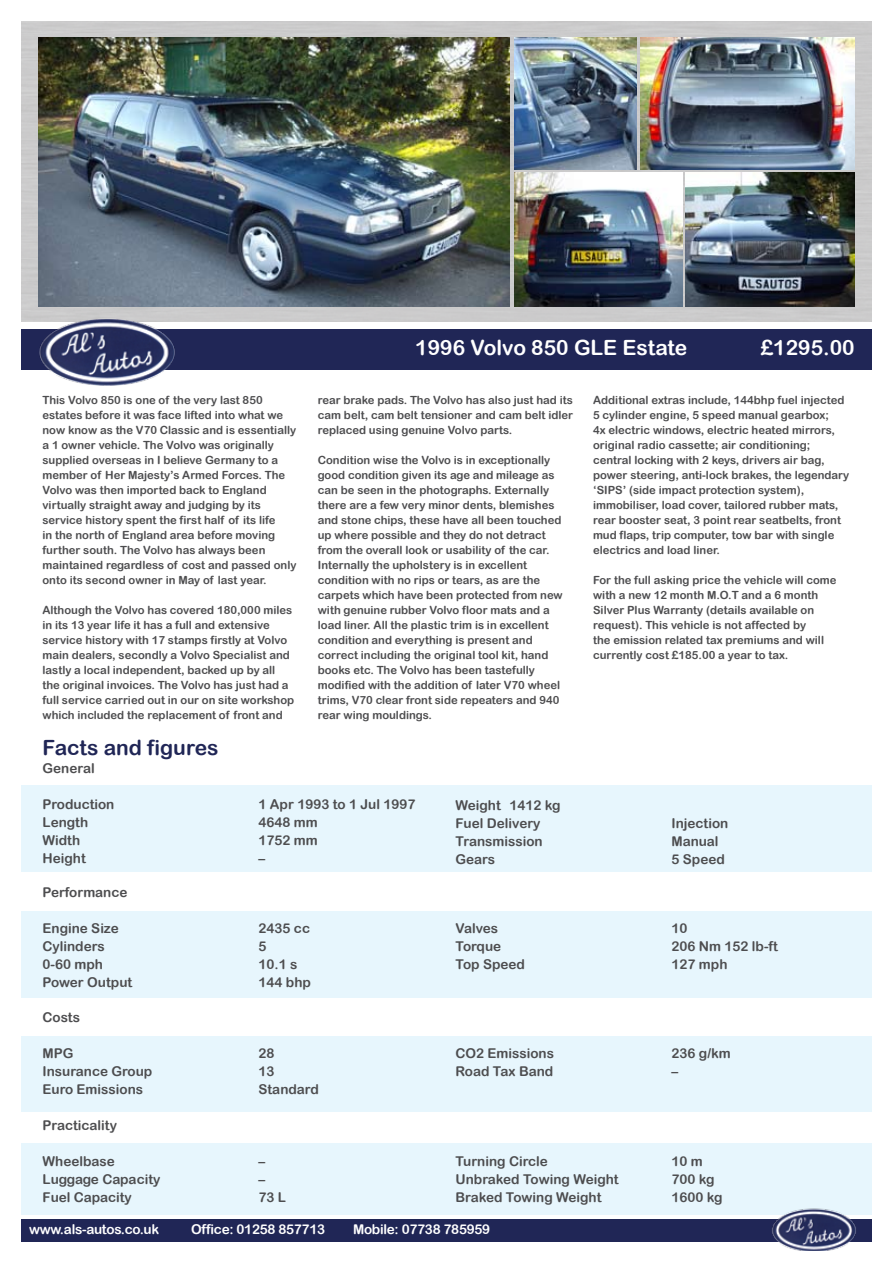
<style>
.page{position:relative;width:893px;height:1263px;background:#fff}
.page>*{position:absolute;margin:0;border:0;box-sizing:border-box;transform-origin:0 0}
.t1{font:21px "Arial Rounded MT Bold";color:#fff}
.t2{font:21px "Arial Rounded MT Bold";color:#202656}
.t3{font:13.5px/18px "Arial Rounded MT Bold";color:#4d4d4f}
.t4{font:13.5px "Arial Rounded MT Bold";letter-spacing:-.02em;color:#fff}
.t5{font:11.25px/15px "Arial Rounded MT Bold";color:#4d4d4f}
</style>
<div class="page">
<div style="left:21px;top:21px;width:851px;height:300px;background:#cbcbcb"></div>
<div style="left:21px;top:911px;width:851px;height:87px;background:#e7f6fd"></div>
<div style="left:21px;top:1036px;width:851px;height:76px;background:#e7f6fd"></div>
<div style="left:21px;top:1143px;width:851px;height:72px;background:#e7f6fd"></div>
<div style="left:21px;top:785px;width:851px;height:87px;background:#e7f6fd"></div>
<div style="left:21px;top:329px;width:851px;height:41px;background:#202656"></div>
<div style="left:21px;top:1219px;width:851px;height:22px;background:#202656"></div>
<img style="left:38px;top:38px;width:471px;height:269px">
<img style="left:640px;top:38px;width:214px;height:131px">
<img style="left:515px;top:173px;width:167px;height:134px">
<img style="left:515px;top:38px;width:122px;height:131px">
<img style="left:685px;top:173px;width:169px;height:134px">
<img style="left:29px;top:305px;width:155px;height:80px">
<img style="left:765px;top:1208px;width:97px;height:43px">
<p class="t5" style="left:43px;top:392px;width:256px">This Volvo 850 is one of the very last 850 estates before it was face lifted into what we now know as the V70 Classic and is essentially a 1 owner vehicle. The Volvo was originally supplied overseas in I believe Germany to a member of Her Majesty’s Armed Forces. The Volvo was then imported back to England virtually straight away and judging by its service history spent the first half of its life<br>in the north of England area before moving further south. The Volvo has always been maintained regardless of cost and passed only onto its second owner in May of last year.</p>
<p class="t5" style="left:43px;top:602px;width:253px">Although the Volvo has covered 180,000 miles in its 13 year life it has a full and extensive service history with 17 stamps firstly at Volvo main dealers, secondly a Volvo Specialist and lastly a local independent, backed up by all the original invoices. The Volvo has just had a full service carried out in our on site workshop which included the replacement of front and</p>
<h1 class="t1" style="left:415px;top:335px;width:273px">1996 Volvo 850 GLE Estate</h1>
<h1 class="t1" style="left:761px;top:335px;width:95px">£1295.00</h1>
<p class="t5" style="left:318px;top:392px;width:257px;text-align:justify">rear brake pads. The Volvo has also just had its cam belt, cam belt tensioner and cam belt idler replaced using genuine Volvo parts.</p>
<p class="t5" style="left:318px;top:452px;width:246px">Condition wise the Volvo is in exceptionally good condition given its age and mileage as can be seen in the photographs. Externally there are a few very minor dents, blemishes and stone chips, these have all been touched up where possible and they do not detract from the overall look or usability of the car.<br>Internally the upholstery is in excellent condition with no rips or tears, as are the carpets which have been protected from new with genuine rubber Volvo floor mats and a load liner. All the plastic trim is in excellent condition and everything is present and correct including the original tool kit, hand books etc. The Volvo has been tastefully modified with the addition of later V70 wheel trims, V70 clear front side repeaters and 940 rear wing mouldings.</p>
<p class="t5" style="left:593px;top:392px;width:258px">Additional extras include, 144bhp fuel injected 5 cylinder engine, 5 speed manual gearbox;<br>4x electric windows, electric heated mirrors, original radio cassette; air conditioning; central locking with 2 keys, drivers air bag, power steering, anti-lock brakes, the legendary ‘SIPS’ (side impact protection system), immobiliser, load cover, tailored rubber mats, rear booster seat, 3 point rear seatbelts, front mud flaps, trip computer, tow bar with single electrics and load liner.</p>
<p class="t5" style="left:593px;top:572px;width:245px">For the full asking price the vehicle will come with a new 12 month M.O.T and a 6 month Silver Plus Warranty (details available on request). This vehicle is not affected by<br>the emission related tax premiums and will currently cost £185.00 a year to tax.</p>
<h1 class="t2" style="left:43px;top:735px;width:178px">Facts and figures</h1>
<p class="t3" style="left:43px;top:759px;width:54px">General</p>
<p class="t3" style="left:43px;top:795px;width:73px">Production</p>
<p class="t3" style="left:259px;top:795px;width:158px">1 Apr 1993 to 1 Jul 1997</p>
<p class="t3" style="left:43px;top:813px;width:47px">Length</p>
<p class="t3" style="left:259px;top:813px;width:61px">4648 mm</p>
<p class="t3" style="left:43px;top:831px;width:39px">Width</p>
<p class="t3" style="left:259px;top:831px;width:61px">1752 mm</p>
<p class="t3" style="left:43px;top:849px;width:45px">Height</p>
<p class="t3" style="left:259px;top:849px;width:8px">–</p>
<p class="t3" style="left:43px;top:883px;width:86px">Performance</p>
<p class="t3" style="left:43px;top:919px;width:78px">Engine Size</p>
<p class="t3" style="left:259px;top:919px;width:53px">2435 cc</p>
<p class="t3" style="left:43px;top:937px;width:64px">Cylinders</p>
<p class="t3" style="left:259px;top:937px;width:10px">5</p>
<p class="t3" style="left:43px;top:955px;width:62px">0-60 mph</p>
<p class="t3" style="left:259px;top:955px;width:40px">10.1 s</p>
<p class="t3" style="left:43px;top:973px;width:91px">Power Output</p>
<p class="t3" style="left:259px;top:973px;width:54px">144 bhp</p>
<p class="t3" style="left:43px;top:1008px;width:39px">Costs</p>
<p class="t3" style="left:43px;top:1044px;width:32px">MPG</p>
<p class="t3" style="left:259px;top:1044px;width:18px">28</p>
<p class="t3" style="left:43px;top:1062px;width:111px">Insurance Group</p>
<p class="t3" style="left:259px;top:1062px;width:18px">13</p>
<p class="t3" style="left:43px;top:1080px;width:102px">Euro Emissions</p>
<p class="t3" style="left:259px;top:1080px;width:62px">Standard</p>
<p class="t3" style="left:43px;top:1116px;width:76px">Practicality</p>
<p class="t3" style="left:43px;top:1152px;width:74px">Wheelbase</p>
<p class="t3" style="left:259px;top:1152px;width:8px">–</p>
<p class="t3" style="left:43px;top:1170px;width:119px">Luggage Capacity</p>
<p class="t3" style="left:259px;top:1170px;width:8px">–</p>
<p class="t3" style="left:43px;top:1188px;width:91px">Fuel Capacity</p>
<p class="t3" style="left:259px;top:1188px;width:29px">73 L</p>
<p class="t3" style="left:455px;top:796px;width:107px">Weight 1412 kg<br>Fuel Delivery</p>
<p class="t3" style="left:671px;top:814px;width:58px">Injection</p>
<p class="t3" style="left:455px;top:832px;width:89px">Transmission</p>
<p class="t3" style="left:671px;top:832px;width:49px">Manual</p>
<p class="t3" style="left:455px;top:850px;width:41px">Gears</p>
<p class="t3" style="left:671px;top:850px;width:55px">5 Speed</p>
<p class="t3" style="left:455px;top:919px;width:44px">Valves</p>
<p class="t3" style="left:671px;top:919px;width:18px">10</p>
<p class="t3" style="left:455px;top:937px;width:47px">Torque</p>
<p class="t3" style="left:671px;top:937px;width:108px">206 Nm 152 lb-ft</p>
<p class="t3" style="left:455px;top:955px;width:71px">Top Speed</p>
<p class="t3" style="left:671px;top:955px;width:57px">127 mph</p>
<p class="t3" style="left:455px;top:1044px;width:100px">CO2 Emissions</p>
<p class="t3" style="left:671px;top:1044px;width:61px">236 g/km</p>
<p class="t3" style="left:455px;top:1062px;width:99px">Road Tax Band</p>
<p class="t3" style="left:671px;top:1062px;width:8px">–</p>
<p class="t3" style="left:455px;top:1152px;width:94px">Turning Circle</p>
<p class="t3" style="left:671px;top:1152px;width:33px">10 m</p>
<p class="t3" style="left:455px;top:1170px;width:165px">Unbraked Towing Weight</p>
<p class="t3" style="left:671px;top:1170px;width:45px">700 kg</p>
<p class="t3" style="left:455px;top:1188px;width:148px">Braked Towing Weight</p>
<p class="t3" style="left:671px;top:1188px;width:53px">1600 kg</p>
<p class="t4" style="left:29px;top:1221px;width:132px">www.als-autos.co.uk</p>
<p class="t4" style="left:191px;top:1221px;width:136px">Office: 01258 857713</p>
<p class="t4" style="left:353px;top:1221px;width:139px">Mobile: 07738 785959</p>
</div>
